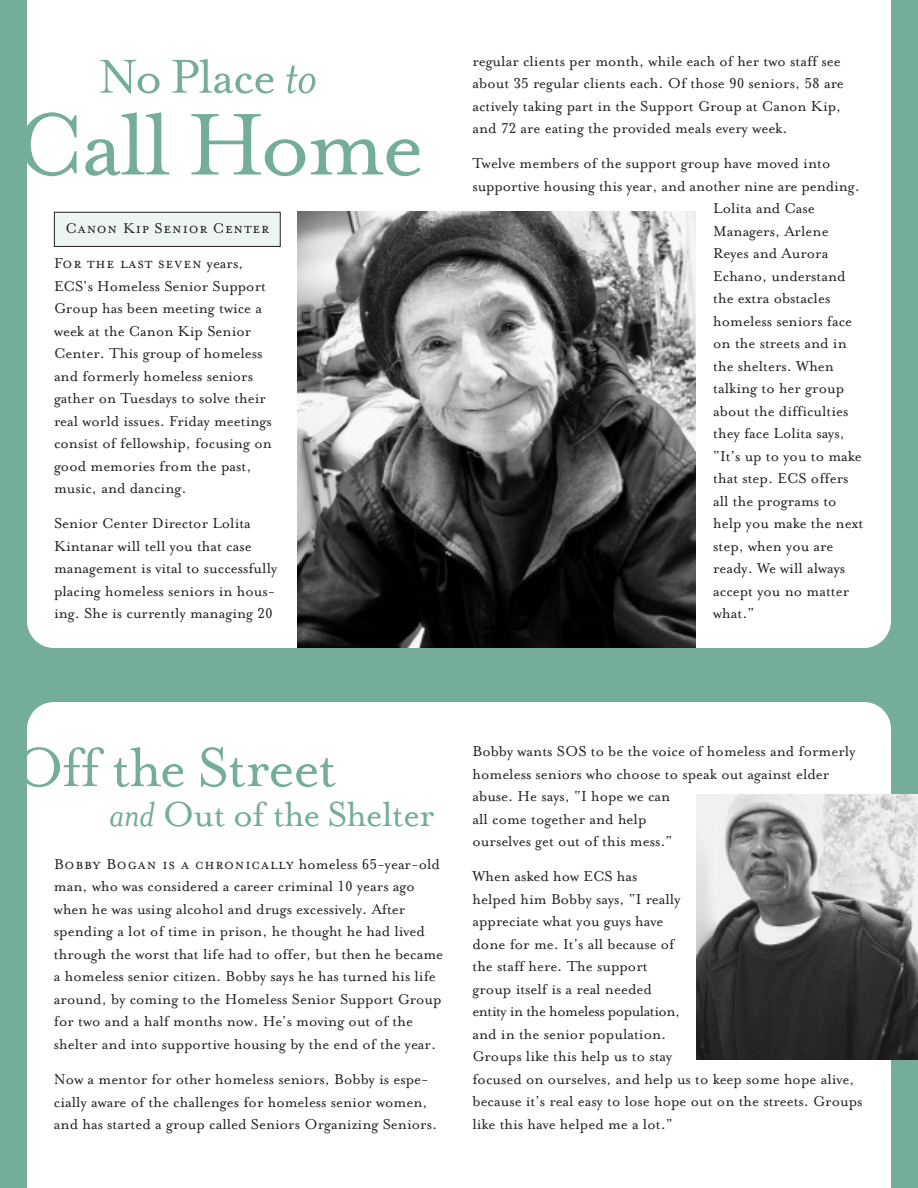
<style>
.page{position:relative;width:918px;height:1188px;background:#74ad99}
.page>*{position:absolute;margin:0;border:0;box-sizing:border-box;transform-origin:0 0}
.t1{font:100.65px "Mrs Eaves Roman";letter-spacing:-.03em;color:#74ad99}
.t2{font:63.15px "Mrs Eaves Roman";letter-spacing:-.025em;color:#74ad99}
.t3{font:54.6px "Mrs Eaves Roman";letter-spacing:-.025em;color:#74ad99}
.t4{font:39.9px "Mrs Eaves Roman";letter-spacing:-.02em;color:#74ad99}
.t5{font:16.5px/22.5px "Mrs Eaves Roman";color:#231f20}
.t6{font:16.5px "Mrs Eaves Small Caps";letter-spacing:.045em;color:#231f20}
.t7{font:16.35px "Mrs Eaves Small Caps";letter-spacing:.045em;color:#231f20}
.s1{font-family:"Mrs Eaves";font-style:italic}
.s2{font-family:"Mrs Eaves Roman"}
.s3{font-family:"Mrs Eaves Petite Caps"}
</style>
<div class="page">
<div style="left:27px;top:0;width:864px;height:648px;background:#fff"></div>
<div style="left:27px;top:702px;width:864px;height:486px;background:#fff"></div>
<img style="left:697px;top:795px;width:221px;height:264px">
<img style="left:297px;top:212px;width:398px;height:436px">
<div style="left:54px;top:212px;width:226px;height:34px;background:#edf5f2"></div>
<div style="left:54px;top:212px;width:227px;height:35px;border:1px solid #231f20"></div>
<h3 class="t3" style="left:98px;top:42px;width:221px">No Place <span class="s1">to</span></h3>
<h1 class="t1" style="left:14px;top:81px;width:411px">Call Home</h1>
<p class="t7" style="left:65px;top:218px;width:205px">Canon Kip Senior Center</p>
<p class="t6" style="left:54px;top:253px;width:191px">For the last seven <span class="s2">years,</span></p>
<p class="t5" style="left:54px;top:274px;width:219px">ECS’s Homeless Senior Support<br>Group has been meeting twice a week at the Canon Kip Senior<br>Center. This group of homeless and formerly homeless seniors gather on Tuesdays to solve their real world issues. Friday meetings consist of fellowship, focusing on good memories from the past, music, and dancing.</p>
<p class="t5" style="left:54px;top:511px;width:225px">Senior Center Director Lolita Kintanar will tell you that case management is vital to successfully placing homeless seniors in hous&shy;ing. She is currently managing <span class="s3">20</span></p>
<p class="t5" style="left:472px;top:49px;width:373px">regular clients per month, while each of her two staff see about <span class="s3">35</span> regular clients each. Of those <span class="s3">90</span> seniors, <span class="s3">58</span> are actively taking part in the Support Group at Canon Kip, and <span class="s3">72</span> are eating the provided meals every week.</p>
<p class="t5" style="left:472px;top:151px;width:359px">Twelve members of the support group have moved into</p>
<p class="t5" style="left:472px;top:174px;width:389px">supportive housing this year, and another nine are pending.</p>
<p class="t5" style="left:713px;top:196px;width:103px">Lolita and Case</p>
<p class="t5" style="left:713px;top:219px;width:117px">Managers, Arlene</p>
<p class="t5" style="left:713px;top:241px;width:117px">Reyes and Aurora</p>
<p class="t5" style="left:713px;top:264px;width:134px">Echano, understand</p>
<p class="t5" style="left:713px;top:286px;width:119px">the extra obstacles</p>
<p class="t5" style="left:713px;top:309px;width:140px">homeless seniors face</p>
<p class="t5" style="left:713px;top:331px;width:135px">on the streets and in</p>
<p class="t5" style="left:713px;top:354px;width:122px">the shelters. When</p>
<p class="t5" style="left:713px;top:376px;width:133px">talking to her group</p>
<p class="t5" style="left:713px;top:399px;width:137px">about the difficulties</p>
<p class="t5" style="left:713px;top:421px;width:133px">they face Lolita says,</p>
<p class="t5" style="left:713px;top:444px;width:150px">“It’s up to you to make</p>
<p class="t5" style="left:713px;top:466px;width:137px">that step. ECS offers</p>
<p class="t5" style="left:713px;top:489px;width:125px">all the programs to</p>
<p class="t5" style="left:713px;top:511px;width:152px">help you make the next</p>
<p class="t5" style="left:713px;top:534px;width:122px">step, when you are</p>
<p class="t5" style="left:713px;top:556px;width:134px">ready. We will always</p>
<p class="t5" style="left:713px;top:579px;width:138px">accept you no matter</p>
<p class="t5" style="left:713px;top:601px;width:43px">what.”</p>
<h2 class="t2" style="left:14px;top:727px;width:325px">Off the Street</h2>
<h3 class="t4" style="left:109px;top:788px;width:327px"><span class="s1">and</span> Out of the Shelter</h3>
<p class="t6" style="left:54px;top:854px;width:388px">Bobby Bogan is a chronically <span class="s2">homeless</span> <span class="s3">65</span><span class="s2">-year-old</span></p>
<p class="t5" style="left:54px;top:874px;width:391px">man, who was considered a career criminal <span class="s3">10</span> years ago when he was using alcohol and drugs excessively. After spending a lot of time in prison, he thought he had lived through the worst that life had to offer, but then he became a homeless senior citizen. Bobby says he has turned his life around, by coming to the Homeless Senior Support Group for two and a half months now. He’s moving out of the shelter and into supportive housing by the end of the year.</p>
<p class="t5" style="left:54px;top:1067px;width:385px">Now a mentor for other homeless seniors, Bobby is espe&shy;cially aware of the challenges for homeless senior women, and has started a group called Seniors Organizing Seniors.</p>
<p class="t5" style="left:472px;top:739px;width:385px">Bobby wants SOS to be the voice of homeless and formerly homeless seniors who choose to speak out against elder abuse. He says, “I hope we can<br>all come together and help<br>ourselves get out of this mess.”</p>
<p class="t5" style="left:472px;top:864px;width:392px">When asked how ECS has<br>helped him Bobby says, “I really<br>appreciate what you guys have<br>done for me. It’s all because of<br>the staff here. The support<br>group itself is a real needed<br>entity in the homeless population,<br>and in the senior population.<br>Groups like this help us to stay<br>focused on ourselves, and help us to keep some hope alive, because it’s real easy to lose hope out on the streets. Groups like this have helped me a lot.”</p>
</div>
